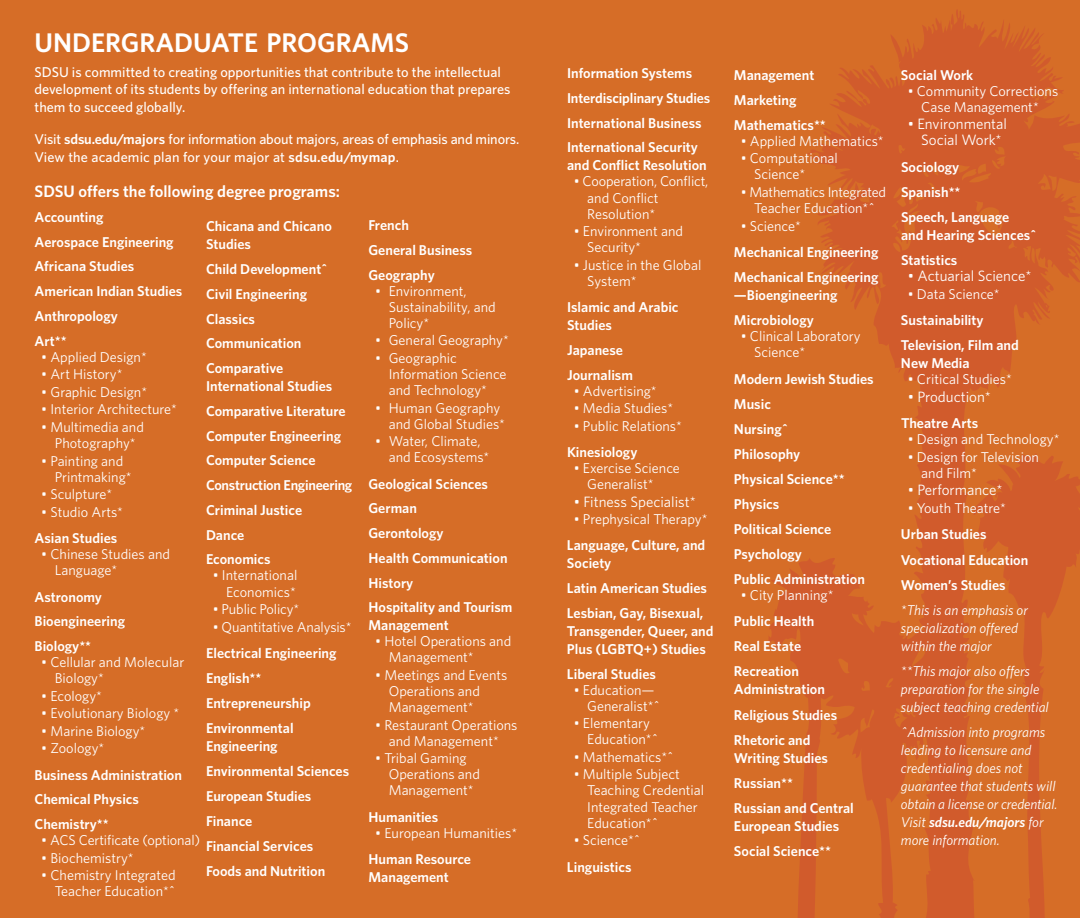
<style>
.page{position:relative;width:1080px;height:918px;background:#d66d27}
.page>*{position:absolute;margin:0;border:0;box-sizing:border-box;transform-origin:0 0}
.t1{font:600 27px "Whitney";color:#fff}
.t2{font:600 16.5px "Whitney";color:#fff}
.t3{font:15px/16px "Whitney";color:#fff;text-align:center}
.t4{font:600 14.25px/25px "Whitney";color:#fff}
.t5{font:14.25px/16px "Whitney";color:#fff}
.t6{font:500 14.25px/18px "Whitney";color:#fff}
.t7{font:italic 14.25px/18px "Whitney";color:#fff}
.t8{font:14.25px/16px "Whitney";letter-spacing:-.02em;color:#fff;text-align:center}
.s1{font-weight:600}
</style>
<div class="page">
<svg style="left:769px;top:10px;width:311px;height:908px"></svg>
<h1 class="t1" style="left:35px;top:24px;width:376px">UNDERGRADUATE PROGRAMS</h1>
<p class="t6" style="left:35px;top:62px;width:478px">SDSU is committed to creating opportunities that contribute to the intellectual development of its students by offering an international education that prepares them to succeed globally.</p>
<p class="t6" style="left:35px;top:130px;width:486px">Visit <span class="s1">sdsu.edu/majors</span> for information about majors, areas of emphasis and minors.<br>View the academic plan for your major at <span class="s1">sdsu.edu/mymap</span>.</p>
<p class="t2" style="left:35px;top:180px;width:307px">SDSU offers the following degree programs:</p>
<p class="t4" style="left:35px;top:204px;width:149px">Accounting<br>Aerospace Engineering<br>Africana Studies<br>American Indian Studies<br>Anthropology<br>Art**</p>
<p class="t5" style="left:41px;top:348px;width:107px">• Applied Design*</p>
<p class="t5" style="left:41px;top:366px;width:83px">• Art History*</p>
<p class="t5" style="left:41px;top:384px;width:107px">• Graphic Design*</p>
<p class="t5" style="left:41px;top:401px;width:137px">• Interior Architecture*</p>
<p class="t5" style="left:41px;top:419px;width:104px;text-align:center">• Multimedia and<br>Photography*</p>
<p class="t5" style="left:55px;top:452px;width:78px;text-indent:-13px">• Painting and<br>Printmaking*</p>
<p class="t5" style="left:41px;top:486px;width:73px">• Sculpture*</p>
<p class="t5" style="left:41px;top:503px;width:83px">• Studio Arts*</p>
<p class="t4" style="left:35px;top:526px;width:84px">Asian Studies</p>
<p class="t5" style="left:55px;top:546px;width:117px;text-indent:-13px">• Chinese Studies and<br>Language*</p>
<p class="t4" style="left:35px;top:584px;width:92px">Astronomy<br>Bioengineering<br>Biology**</p>
<p class="t5" style="left:55px;top:654px;width:131px;text-indent:-13px">• Cellular and Molecular<br>Biology*</p>
<p class="t5" style="left:41px;top:687px;width:62px">• Ecology*</p>
<p class="t5" style="left:41px;top:705px;width:140px">• Evolutionary Biology *</p>
<p class="t5" style="left:41px;top:723px;width:106px">• Marine Biology*</p>
<p class="t5" style="left:41px;top:740px;width:64px">• Zoology*</p>
<p class="t4" style="left:35px;top:762px;width:149px">Business Administration<br>Chemical Physics<br>Chemistry**</p>
<p class="t5" style="left:41px;top:832px;width:160px">• ACS Certificate (optional)</p>
<p class="t5" style="left:41px;top:849px;width:94px">• Biochemistry*</p>
<p class="t5" style="left:41px;top:867px;width:136px;text-align:right">• Chemistry Integrated<br>Teacher Education*^</p>
<p class="t4" style="left:368px;top:212px;width:105px">French<br>General Business<br>Geography</p>
<p class="t5" style="left:389px;top:282px;width:109px;text-indent:-13px">• Environment,<br>Sustainability, and<br>Policy*</p>
<p class="t5" style="left:375px;top:332px;width:135px">• General Geography*</p>
<p class="t5" style="left:389px;top:350px;width:119px;text-indent:-13px">• Geographic<br>Information Science and Technology*</p>
<p class="t5" style="left:389px;top:399px;width:118px;text-indent:-13px">• Human Geography and Global Studies*</p>
<p class="t5" style="left:389px;top:433px;width:102px;text-indent:-13px">• Water, Climate, and Ecosystems*</p>
<p class="t4" style="left:368px;top:471px;width:145px">Geological Sciences<br>German<br>Gerontology<br>Health Communication<br>History<br>Hospitality and Tourism</p>
<p class="t4" style="left:368px;top:613px;width:82px">Management</p>
<p class="t5" style="left:389px;top:633px;width:124px;text-indent:-13px">• Hotel Operations and<br>Management*</p>
<p class="t5" style="left:389px;top:667px;width:120px;text-indent:-13px">• Meetings and Events<br>Operations and<br>Management*</p>
<p class="t5" style="left:375px;top:716px;width:144px;text-align:center">• Restaurant Operations and Management*</p>
<p class="t5" style="left:389px;top:750px;width:93px;text-indent:-13px">• Tribal Gaming<br>Operations and<br>Management*</p>
<p class="t4" style="left:368px;top:804px;width:71px">Humanities</p>
<p class="t5" style="left:375px;top:825px;width:144px">• European Humanities*</p>
<p class="t4" style="left:368px;top:850px;width:104px;line-height:18px">Human Resource<br>Management</p>
<p class="t4" style="left:206px;top:217px;width:127px;line-height:18px">Chicana and Chicano<br>Studies</p>
<p class="t4" style="left:206px;top:257px;width:123px">Child Development^<br>Civil Engineering<br>Classics<br>Communication<br>Comparative</p>
<p class="t4" style="left:206px;top:374px;width:148px">International Studies<br>Comparative Literature<br>Computer Engineering<br>Computer Science<br>Construction Engineering<br>Criminal Justice<br>Dance<br>Economics</p>
<p class="t5" style="left:213px;top:567px;width:86px;text-align:right">• International<br>Economics*</p>
<p class="t5" style="left:213px;top:601px;width:88px">• Public Policy*</p>
<p class="t5" style="left:213px;top:618px;width:140px">• Quantitative Analysis*</p>
<p class="t4" style="left:206px;top:640px;width:132px">Electrical Engineering<br>English**<br>Entrepreneurship<br>Environmental</p>
<p class="t4" style="left:206px;top:733px;width:145px">Engineering<br>Environmental Sciences<br>European Studies<br>Finance<br>Financial Services<br>Foods and Nutrition</p>
<p class="t4" style="left:567px;top:61px;width:145px">Information Systems<br>Interdisciplinary Studies<br>International Business<br>International Security</p>
<p class="t4" style="left:567px;top:153px;width:141px">and Conflict Resolution</p>
<p class="t5" style="left:587px;top:173px;width:123px;text-indent:-14px">• Cooperation, Conflict, and Conflict<br>Resolution*</p>
<p class="t5" style="left:587px;top:223px;width:97px;text-indent:-13px">• Environment and<br>Security*</p>
<p class="t5" style="left:587px;top:256px;width:116px;text-indent:-13px">• Justice in the Global<br>System*</p>
<p class="t4" style="left:567px;top:298px;width:113px;line-height:18px">Islamic and Arabic<br>Studies</p>
<p class="t4" style="left:567px;top:337px;width:67px">Japanese<br>Journalism</p>
<p class="t5" style="left:574px;top:382px;width:85px">• Advertising*</p>
<p class="t5" style="left:574px;top:400px;width:101px">• Media Studies*</p>
<p class="t5" style="left:574px;top:417px;width:110px">• Public Relations*</p>
<p class="t4" style="left:567px;top:439px;width:72px">Kinesiology</p>
<p class="t5" style="left:587px;top:460px;width:94px;text-indent:-13px">• Exercise Science<br>Generalist*</p>
<p class="t3" style="left:574px;top:493px;width:124px">• Fitness Specialist*</p>
<p class="t5" style="left:574px;top:511px;width:135px">• Prephysical Therapy*</p>
<p class="t4" style="left:567px;top:536px;width:140px;line-height:18px">Language, Culture, and<br>Society</p>
<p class="t4" style="left:567px;top:576px;width:142px">Latin American Studies<br>Lesbian, Gay, Bisexual,</p>
<p class="t4" style="left:567px;top:622px;width:148px;line-height:18px">Transgender, Queer, and<br>Plus (LGBTQ+) Studies</p>
<p class="t4" style="left:567px;top:661px;width:91px">Liberal Studies</p>
<p class="t5" style="left:587px;top:681px;width:74px;text-indent:-13px">• Education—<br>Generalist*^</p>
<p class="t5" style="left:587px;top:715px;width:72px;text-indent:-13px">• Elementary<br>Education*^</p>
<p class="t5" style="left:574px;top:749px;width:102px">• Mathematics*^</p>
<p class="t5" style="left:587px;top:766px;width:118px;text-indent:-13px">• Multiple Subject<br>Teaching Credential<br>Integrated Teacher<br>Education*^</p>
<p class="t5" style="left:574px;top:832px;width:68px">• Science*^</p>
<p class="t4" style="left:567px;top:854px;width:66px">Linguistics</p>
<p class="t4" style="left:734px;top:62px;width:93px">Management<br>Marketing<br>Mathematics**</p>
<p class="t5" style="left:741px;top:132px;width:144px">• Applied Mathematics*</p>
<p class="t5" style="left:754px;top:150px;width:85px;text-indent:-13px">• Computational<br>Science*</p>
<p class="t8" style="left:741px;top:184px;width:147px">• Mathematics Integrated<br>Teacher Education*^</p>
<p class="t5" style="left:741px;top:217px;width:62px">• Science*</p>
<p class="t4" style="left:734px;top:239px;width:146px">Mechanical Engineering<br>Mechanical Engineering</p>
<p class="t4" style="left:734px;top:282px;width:105px">—Bioengineering<br>Microbiology</p>
<p class="t5" style="left:754px;top:328px;width:108px;text-indent:-13px">• Clinical Laboratory<br>Science*</p>
<p class="t4" style="left:734px;top:366px;width:141px">Modern Jewish Studies<br>Music<br>Nursing^<br>Philosophy<br>Physical Science**<br>Physics<br>Political Science<br>Psychology<br>Public Administration</p>
<p class="t5" style="left:741px;top:587px;width:94px">• City Planning*</p>
<p class="t4" style="left:734px;top:609px;width:82px">Public Health<br>Real Estate<br>Recreation</p>
<p class="t4" style="left:734px;top:677px;width:105px">Administration<br>Religious Studies<br>Rhetoric and</p>
<p class="t4" style="left:734px;top:745px;width:121px">Writing Studies<br>Russian**<br>Russian and Central</p>
<p class="t4" style="left:734px;top:813px;width:107px">European Studies<br>Social Science**</p>
<p class="t4" style="left:901px;top:62px;width:74px">Social Work</p>
<p class="t5" style="left:908px;top:82px;width:152px;text-align:center">• Community Corrections<br>Case Management*</p>
<p class="t3" style="left:908px;top:116px;width:101px">• Environmental<br>Social Work*</p>
<p class="t4" style="left:901px;top:154px;width:110px">Sociology<br>Spanish**<br>Speech, Language</p>
<p class="t4" style="left:901px;top:222px;width:137px">and Hearing Sciences^<br>Statistics</p>
<p class="t3" style="left:908px;top:267px;width:125px">• Actuarial Science*</p>
<p class="t5" style="left:908px;top:285px;width:93px">• Data Science*</p>
<p class="t4" style="left:901px;top:307px;width:119px">Sustainability<br>Television, Film and</p>
<p class="t4" style="left:901px;top:350px;width:70px">New Media</p>
<p class="t5" style="left:908px;top:371px;width:106px">• Critical Studies*</p>
<p class="t3" style="left:908px;top:388px;width:85px">• Production*</p>
<p class="t4" style="left:901px;top:410px;width:79px">Theatre Arts</p>
<p class="t5" style="left:908px;top:431px;width:153px">• Design and Technology*</p>
<p class="t5" style="left:921px;top:449px;width:119px;text-indent:-13px">• Design for Television and Film*</p>
<p class="t3" style="left:908px;top:482px;width:96px">• Performance*</p>
<p class="t5" style="left:908px;top:500px;width:100px">• Youth Theatre*</p>
<p class="t4" style="left:901px;top:522px;width:129px">Urban Studies<br>Vocational Education<br>Women’s Studies</p>
<p class="t7" style="left:901px;top:600px;width:128px">*This is an emphasis or specialization offered within the major</p>
<p class="t7" style="left:901px;top:661px;width:149px">**This major also offers preparation for the single subject teaching credential</p>
<p class="t7" style="left:901px;top:722px;width:158px">^Admission into programs leading to licensure and credentialing does not guarantee that students will obtain a license or credential.<br>Visit <span class="s1">sdsu.edu/majors</span> for more information.</p>
</div>
